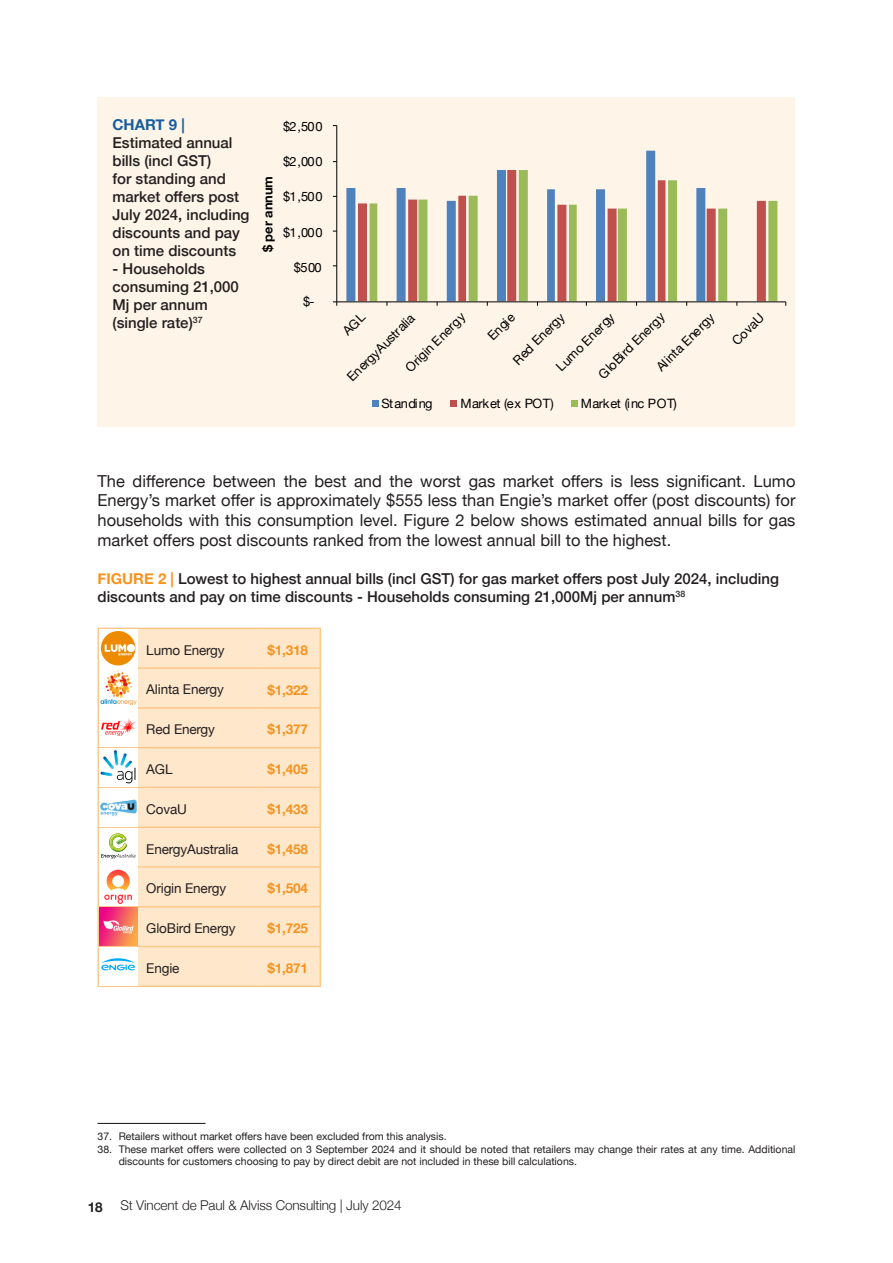
<style>
.page{position:relative;width:893px;height:1263px;background:#fff}
.page>*{position:absolute;margin:0;border:0;box-sizing:border-box;transform-origin:0 0}
.t1{font:16.5px/19.8px "Helvetica Neue";color:#231f20;text-align:justify}
.t2{font:500 15px/18px "Helvetica Neue";color:#231f20}
.Body{font:13.5px "Helvetica Neue";letter-spacing:-.01em;color:#231f20}
.Body-2{font:700 13.5px "Helvetica Neue";letter-spacing:-.01em;color:#f7931d}
.t3{font:300 13.5px "Helvetica Neue";letter-spacing:-.01em;color:#231f20}
.t4{font:700 13.5px "Helvetica Neue";color:#231f20}
.t5{font:12.9px "Helvetica Neue";color:#000}
.t6{font:12.9px "Helvetica Neue";letter-spacing:.03em;color:#000}
.t7{font:700 12.9px "Helvetica Neue";color:#000}
.t8{font:12.9px "Helvetica Neue";letter-spacing:-.035em;color:#000}
.Footnote{font:10.5px/12.6px "Helvetica Neue";color:#231f20}
.s1{font-weight:700;color:#175d9e}
.s2{font-weight:700;color:#f7931d}
</style>
<div class="page">
<div style="left:98px;top:98px;width:697px;height:329px;background:#fef4e8"></div>
<svg style="left:346px;top:151px;width:310px;height:150px"></svg>
<svg style="left:358px;top:170px;width:12px;height:131px;fill:#c0504d"></svg>
<svg style="left:370px;top:170px;width:407px;height:131px"></svg>
<hr style="left:336px;top:126px;width:1px;height:176px;background:#000">
<hr style="left:337px;top:301px;width:449px;height:1px;background:#000">
<div style="left:372px;top:400px;width:7px;height:7px;background:#4f81bd"></div>
<div style="left:451px;top:400px;width:6px;height:7px;background:#c0504d"></div>
<div style="left:572px;top:400px;width:6px;height:7px;background:#9bbb59"></div>
<div style="left:137px;top:629px;width:183px;height:356px;background:#fee7cb"></div>
<hr style="left:98px;top:628px;width:42px;height:1px;background:#fdc88a">
<hr style="left:98px;top:629px;width:1px;height:38px;background:#fdc88a">
<hr style="left:140px;top:628px;width:121px;height:1px;background:#fdc88a">
<hr style="left:261px;top:628px;width:60px;height:1px;background:#fdc88a">
<hr style="left:320px;top:629px;width:1px;height:38px;background:#fdc88a">
<hr style="left:98px;top:667px;width:42px;height:2px;background:#fdc88a">
<hr style="left:98px;top:669px;width:1px;height:38px;background:#fdc88a">
<hr style="left:140px;top:667px;width:121px;height:2px;background:#fdc88a">
<hr style="left:261px;top:667px;width:60px;height:2px;background:#fdc88a">
<hr style="left:320px;top:669px;width:1px;height:38px;background:#fdc88a">
<hr style="left:98px;top:707px;width:42px;height:2px;background:#fdc88a">
<hr style="left:98px;top:709px;width:1px;height:38px;background:#fdc88a">
<hr style="left:140px;top:707px;width:121px;height:2px;background:#fdc88a">
<hr style="left:261px;top:707px;width:60px;height:2px;background:#fdc88a">
<hr style="left:320px;top:709px;width:1px;height:38px;background:#fdc88a">
<hr style="left:98px;top:747px;width:42px;height:1px;background:#fdc88a">
<hr style="left:98px;top:748px;width:1px;height:39px;background:#fdc88a">
<hr style="left:140px;top:747px;width:121px;height:1px;background:#fdc88a">
<hr style="left:261px;top:747px;width:60px;height:1px;background:#fdc88a">
<hr style="left:320px;top:748px;width:1px;height:39px;background:#fdc88a">
<hr style="left:98px;top:787px;width:42px;height:1px;background:#fdc88a">
<hr style="left:98px;top:788px;width:1px;height:38px;background:#fdc88a">
<hr style="left:140px;top:787px;width:121px;height:1px;background:#fdc88a">
<hr style="left:261px;top:787px;width:60px;height:1px;background:#fdc88a">
<hr style="left:320px;top:788px;width:1px;height:38px;background:#fdc88a">
<hr style="left:98px;top:826px;width:42px;height:2px;background:#fdc88a">
<hr style="left:98px;top:828px;width:1px;height:38px;background:#fdc88a">
<hr style="left:140px;top:826px;width:121px;height:2px;background:#fdc88a">
<hr style="left:261px;top:826px;width:60px;height:2px;background:#fdc88a">
<hr style="left:320px;top:828px;width:1px;height:38px;background:#fdc88a">
<hr style="left:98px;top:866px;width:42px;height:2px;background:#fdc88a">
<hr style="left:98px;top:868px;width:1px;height:38px;background:#fdc88a">
<hr style="left:140px;top:866px;width:121px;height:2px;background:#fdc88a">
<hr style="left:261px;top:866px;width:60px;height:2px;background:#fdc88a">
<hr style="left:320px;top:868px;width:1px;height:38px;background:#fdc88a">
<hr style="left:98px;top:906px;width:42px;height:1px;background:#fdc88a">
<hr style="left:98px;top:907px;width:1px;height:39px;background:#fdc88a">
<hr style="left:140px;top:906px;width:121px;height:1px;background:#fdc88a">
<hr style="left:261px;top:906px;width:60px;height:1px;background:#fdc88a">
<hr style="left:320px;top:907px;width:1px;height:39px;background:#fdc88a">
<hr style="left:98px;top:946px;width:42px;height:1px;background:#fdc88a">
<hr style="left:98px;top:947px;width:1px;height:38px;background:#fdc88a">
<hr style="left:140px;top:946px;width:121px;height:1px;background:#fdc88a">
<hr style="left:261px;top:946px;width:60px;height:1px;background:#fdc88a">
<hr style="left:320px;top:947px;width:1px;height:38px;background:#fdc88a">
<hr style="left:98px;top:985px;width:42px;height:2px;background:#fdc88a">
<hr style="left:140px;top:985px;width:121px;height:2px;background:#fdc88a">
<hr style="left:261px;top:985px;width:60px;height:2px;background:#fdc88a">
<svg style="left:100px;top:631px;width:36px;height:35px"></svg>
<img style="left:100px;top:670px;width:37px;height:36px">
<img style="left:101px;top:719px;width:35px;height:17px">
<svg style="left:100px;top:750px;width:36px;height:34px"></svg>
<svg style="left:100px;top:799px;width:37px;height:17px"></svg>
<svg style="left:99px;top:833px;width:38px;height:71px"></svg>
<img style="left:99px;top:907px;width:38px;height:39px">
<svg style="left:101px;top:958px;width:34px;height:13px"></svg>
<hr style="left:98px;top:1123px;width:108px;height:1px;background:#231f20">
<p class="t2" style="left:112px;top:115px;width:139px"><span class="s1">CHART 9 |<br></span>Estimated annual bills (incl GST)<br>for standing and market offers post<br>July 2024, including discounts and pay on time discounts</p>
<p class="t2" style="left:112px;top:259px;width:128px">- Households consuming 21,000<br>Mj per annum (single rate)<sup>37</sup></p>
<p class="t5" style="left:283px;top:117px;width:41px">$2,500</p>
<p class="t7" style="left:258px;top:252px;width:78px;rotate:-90deg">$ per annum</p>
<p class="t5" style="left:283px;top:152px;width:41px">$2,000</p>
<p class="t5" style="left:283px;top:187px;width:41px">$1,500</p>
<p class="t5" style="left:283px;top:223px;width:41px">$1,000</p>
<p class="t5" style="left:294px;top:258px;width:29px">$500</p>
<p class="t5" style="left:303px;top:292px;width:13px">$-</p>
<p class="t5" style="left:652px;top:362px;width:77px;rotate:-45deg">Alinta Energy</p>
<p class="t5" style="left:728px;top:336px;width:40px;rotate:-45deg">CovaU</p>
<p class="t5" style="left:401px;top:363px;width:80px;rotate:-45deg">Origin Energy</p>
<p class="t5" style="left:483px;top:331px;width:34px;rotate:-45deg">Engie</p>
<p class="t5" style="left:594px;top:370px;width:89px;rotate:-45deg">GloBird Energy</p>
<p class="t5" style="left:508px;top:356px;width:68px;rotate:-45deg">Red Energy</p>
<p class="t5" style="left:552px;top:362px;width:77px;rotate:-45deg">Lumo Energy</p>
<p class="t5" style="left:343px;top:372px;width:91px;rotate:-45deg">EnergyAustralia</p>
<p class="t8" style="left:381px;top:394px;width:53px">Standing</p>
<p class="t5" style="left:460px;top:394px;width:95px">Market (ex POT)</p>
<p class="t6" style="left:581px;top:394px;width:97px">Market (inc POT)</p>
<p class="t1" style="left:98px;top:472px;width:699px">The difference between the best and the worst gas market offers is less significant. Lumo Energy’s market offer is approximately $555 less than Engie’s market offer (post discounts) for households with this consumption level. Figure 2 below shows estimated annual bills for gas market offers post discounts ranked from the lowest annual bill to the highest.</p>
<p class="t2" style="left:98px;top:568px;width:683px"><span class="s2">FIGURE 2 |</span> Lowest to highest annual bills (incl GST) for gas market offers post July 2024, including discounts and pay on time discounts - Households consuming 21,000Mj per annum<sup>38</sup></p>
<p class="Body" style="left:146px;top:640px;width:80px">Lumo Energy</p>
<p class="Body-2" style="left:267px;top:639px;width:42px">$1,318</p>
<p class="Body" style="left:146px;top:680px;width:79px">Alinta Energy</p>
<p class="Body-2" style="left:267px;top:679px;width:42px">$1,322</p>
<p class="Body" style="left:146px;top:720px;width:70px">Red Energy</p>
<p class="Body-2" style="left:267px;top:719px;width:42px">$1,377</p>
<p class="Body" style="left:146px;top:759px;width:28px">AGL</p>
<p class="Body-2" style="left:267px;top:759px;width:42px">$1,405</p>
<p class="Body" style="left:146px;top:799px;width:42px">CovaU</p>
<p class="Body-2" style="left:267px;top:798px;width:42px">$1,433</p>
<p class="Body" style="left:146px;top:839px;width:93px">EnergyAustralia</p>
<p class="Body-2" style="left:267px;top:838px;width:42px">$1,458</p>
<p class="Body" style="left:146px;top:879px;width:81px">Origin Energy</p>
<p class="Body-2" style="left:267px;top:878px;width:42px">$1,504</p>
<p class="Body" style="left:146px;top:918px;width:91px">GloBird Energy</p>
<p class="Body-2" style="left:267px;top:918px;width:42px">$1,725</p>
<p class="Body" style="left:146px;top:958px;width:35px">Engie</p>
<p class="Body-2" style="left:267px;top:957px;width:42px">$1,871</p>
<p class="Footnote" style="left:98px;top:1131px;width:351px">37. Retailers without market offers have been excluded from this analysis.</p>
<p class="Footnote" style="left:119px;top:1143px;width:678px;text-indent:-21px">38. These market offers were collected on 3 September 2024 and it should be noted that retailers may change their rates at any time. Additional discounts for customers choosing to pay by direct debit are not included in these bill calculations.</p>
<p class="t4" style="left:88px;top:1197px;width:16px">18</p>
<p class="t3" style="left:120px;top:1194px;width:283px">St Vincent de Paul &amp; Alviss Consulting | July 2024</p>
</div>
